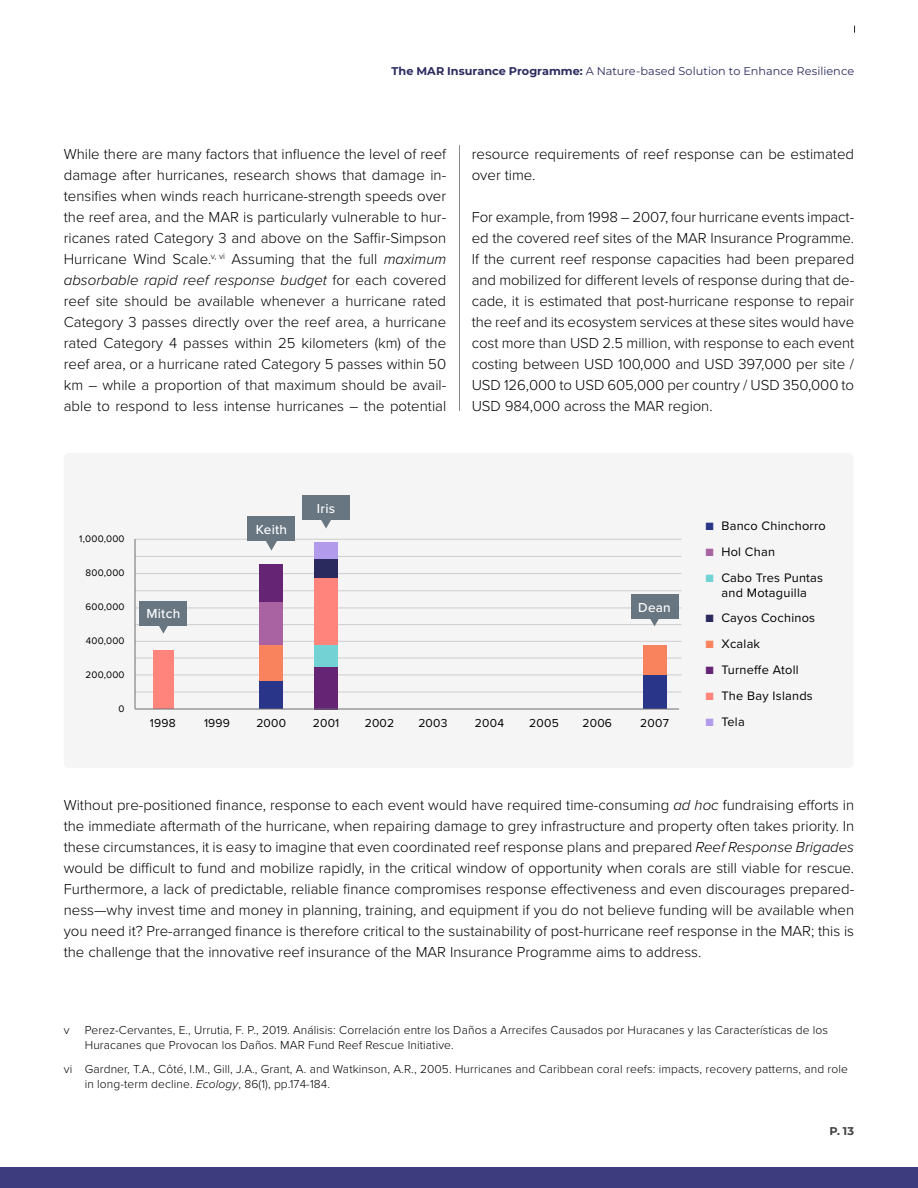
<style>
.page{position:relative;width:918px;height:1188px;background:#fff}
.page>*{position:absolute;margin:0;border:0;box-sizing:border-box;transform-origin:0 0}
.t1{font:300 15px/21px "Proxima Nova";color:#000;text-align:justify}
.t2{font:500 13.5px "Proxima Nova";letter-spacing:.02em;color:#fff}
.t3{font:12.75px/15px "Proxima Nova";letter-spacing:.02em;color:#000;text-align:center}
.t4{font:300 12px/15px "Proxima Nova";letter-spacing:.01em;color:#000}
.t5{font:12px "Proxima Nova";letter-spacing:.02em;color:#000}
.t6{font:11.25px "Montserrat";letter-spacing:.005em;color:#2b2a5e}
.t7{font:700 11.25px "Montserrat";color:#434141}
.t8{font:9.9px "Proxima Nova";letter-spacing:.02em;color:#000}
.s1{font-weight:700}
.s2{font-style:italic}
.s3{color:#283589}
.s4{color:#a963a2}
.s5{color:#73d2d3}
.s6{color:#2b2a5e}
.s7{color:#f9835c}
.s8{color:#652574}
.s9{color:#ff847b}
.s10{color:#b39beb}
</style>
<div class="page">
<div style="left:0;top:1167px;width:918px;height:21px;background:#3d3c7e"></div>
<div style="left:64px;top:453px;width:789px;height:315px;background:#f5f5f5;border-radius:5px"></div>
<hr style="left:135px;top:539px;width:547px;height:1px;background:#cdcdcd">
<hr style="left:135px;top:556px;width:547px;height:1px;background:#cdcdcd">
<hr style="left:135px;top:573px;width:547px;height:1px;background:#cdcdcd">
<hr style="left:135px;top:591px;width:547px;height:1px;background:#cdcdcd">
<hr style="left:135px;top:608px;width:547px;height:1px;background:#cdcdcd">
<hr style="left:135px;top:624px;width:547px;height:1px;background:#cdcdcd">
<hr style="left:135px;top:641px;width:547px;height:1px;background:#cdcdcd">
<hr style="left:135px;top:658px;width:547px;height:1px;background:#cdcdcd">
<hr style="left:135px;top:675px;width:547px;height:1px;background:#cdcdcd">
<hr style="left:135px;top:692px;width:547px;height:1px;background:#cdcdcd">
<hr style="left:459px;top:145px;width:1px;height:266px;background:#8b898e">
<div style="left:153px;top:650px;width:21px;height:59px;background:#ff847b"></div>
<div style="left:260px;top:680px;width:23px;height:29px;background:#283589"></div>
<div style="left:260px;top:645px;width:23px;height:35px;background:#f9835c"></div>
<div style="left:260px;top:602px;width:23px;height:43px;background:#a963a2"></div>
<div style="left:260px;top:564px;width:23px;height:38px;background:#652574"></div>
<div style="left:314px;top:666px;width:24px;height:43px;background:#652574"></div>
<div style="left:314px;top:645px;width:24px;height:21px;background:#73d2d3"></div>
<div style="left:314px;top:577px;width:24px;height:68px;background:#ff847b"></div>
<div style="left:314px;top:559px;width:24px;height:18px;background:#2b2a5e"></div>
<div style="left:314px;top:542px;width:24px;height:17px;background:#b39beb"></div>
<div style="left:643px;top:675px;width:23px;height:34px;background:#283589"></div>
<div style="left:643px;top:645px;width:23px;height:30px;background:#f9835c"></div>
<hr style="left:135px;top:539px;width:1px;height:170px;background:#6e6e72">
<div style="left:140px;top:601px;width:47px;height:25px;background:#687681"></div>
<div style="left:248px;top:516px;width:47px;height:25px;background:#687681"></div>
<div style="left:302px;top:495px;width:48px;height:25px;background:#687681"></div>
<div style="left:631px;top:594px;width:47px;height:25px;background:#687681"></div>
<svg style="left:650px;top:619px;width:9px;height:7px"></svg>
<svg style="left:321px;top:520px;width:10px;height:8px"></svg>
<svg style="left:266px;top:541px;width:11px;height:10px"></svg>
<svg style="left:159px;top:626px;width:9px;height:8px"></svg>
<hr style="left:135px;top:709px;width:544px;height:1px;background:#6e6e72">
<p class="t6" style="left:392px;top:63px;width:464px"><span class="s1">The MAR Insurance Programme:</span> A Nature-based Solution to Enhance Resilience</p>
<p class="t1" style="left:64px;top:143px;width:384px">While there are many factors that influence the level of reef damage after hurricanes, research shows that damage in&shy;tensifies when winds reach hurricane-strength speeds over the reef area, and the MAR is particularly vulnerable to hur&shy;ricanes rated Category 3 and above on the Saffir-Simpson Hurricane Wind Scale.<sup>v,</sup> <sup>vi</sup> Assuming that the full <span class="s2">maximum absorbable rapid reef response budget</span> for each covered reef site should be available whenever a hurricane rated Category 3 passes directly over the reef area, a hurricane rated Category 4 passes within 25 kilometers (km) of the reef area, or a hurricane rated Category 5 passes within 50 km – while a proportion of that maximum should be avail&shy;able to respond to less intense hurricanes – the potential</p>
<p class="t1" style="left:472px;top:143px;width:384px">resource requirements of reef response can be estimated over time.</p>
<p class="t1" style="left:472px;top:206px;width:384px">For example, from 1998 – 2007, four hurricane events impact&shy;ed the covered reef sites of the MAR Insurance Programme.<br>If the current reef response capacities had been prepared and mobilized for different levels of response during that de&shy;cade, it is estimated that post-hurricane response to repair the reef and its ecosystem services at these sites would have cost more than USD 2.5 million, with response to each event costing between USD 100,000 and USD 397,000 per site / USD 126,000 to USD 605,000 per country / USD 350,000 to USD 984,000 across the MAR region.</p>
<p class="t8" style="left:79px;top:531px;width:47px">1,000,000</p>
<p class="t8" style="left:86px;top:565px;width:40px">800,000</p>
<p class="t8" style="left:86px;top:599px;width:41px">600,000</p>
<p class="t8" style="left:86px;top:633px;width:40px">400,000</p>
<p class="t8" style="left:86px;top:668px;width:41px">200,000</p>
<p class="t8" style="left:119px;top:702px;width:8px">0</p>
<p class="t2" style="left:147px;top:604px;width:35px">Mitch</p>
<p class="t2" style="left:256px;top:519px;width:33px">Keith</p>
<p class="t2" style="left:317px;top:498px;width:20px">Iris</p>
<p class="t2" style="left:638px;top:597px;width:34px">Dean</p>
<p class="t5" style="left:150px;top:714px;width:27px">1998</p>
<p class="t5" style="left:204px;top:714px;width:28px">1999</p>
<p class="t5" style="left:256px;top:714px;width:31px">2000</p>
<p class="t5" style="left:313px;top:714px;width:28px">2001</p>
<p class="t5" style="left:365px;top:714px;width:31px">2002</p>
<p class="t5" style="left:418px;top:714px;width:31px">2003</p>
<p class="t5" style="left:475px;top:714px;width:31px">2004</p>
<p class="t5" style="left:529px;top:714px;width:31px">2005</p>
<p class="t5" style="left:583px;top:714px;width:31px">2006</p>
<p class="t5" style="left:640px;top:714px;width:30px">2007</p>
<p class="t3" style="left:706px;top:518px;width:122px"><span class="s3">■</span> Banco Chinchorro</p>
<p class="t3" style="left:706px;top:543px;width:71px"><span class="s4">■</span> Hol Chan</p>
<p class="t3" style="left:706px;top:569px;width:119px"><span class="s5">■</span> Cabo Tres Puntas and Motaguilla</p>
<p class="t3" style="left:706px;top:610px;width:111px"><span class="s6">■</span> Cayos Cochinos</p>
<p class="t3" style="left:706px;top:636px;width:56px"><span class="s7">■</span> Xcalak</p>
<p class="t3" style="left:706px;top:662px;width:95px"><span class="s8">■</span> Turneffe Atoll</p>
<p class="t3" style="left:706px;top:688px;width:109px"><span class="s9">■</span> The Bay Islands</p>
<p class="t3" style="left:706px;top:714px;width:41px"><span class="s10">■</span> Tela</p>
<p class="t1" style="left:64px;top:794px;width:792px">Without pre-positioned finance, response to each event would have required time-consuming <span class="s2">ad hoc</span> fundraising efforts in the immediate aftermath of the hurricane, when repairing damage to grey infrastructure and property often takes priority. In these circumstances, it is easy to imagine that even coordinated reef response plans and prepared <span class="s2">Reef Response Brigades </span>would be difficult to fund and mobilize rapidly, in the critical window of opportunity when corals are still viable for rescue.<br>Furthermore, a lack of predictable, reliable finance compromises response effectiveness and even discourages prepared&shy;ness—why invest time and money in planning, training, and equipment if you do not believe funding will be available when you need it? Pre-arranged finance is therefore critical to the sustainability of post-hurricane reef response in the MAR; this is the challenge that the innovative reef insurance of the MAR Insurance Programme aims to address.</p>
<p class="t4" style="left:64px;top:1022px;width:7px">v</p>
<p class="t4" style="left:85px;top:1022px;width:745px">Perez-Cervantes, E., Urrutia, F. P., 2019. Análisis: Correlación entre los Daños a Arrecifes Causados por Huracanes y las Características de los<br>Huracanes que Provocan los Daños. MAR Fund Reef Rescue Initiative.</p>
<p class="t4" style="left:85px;top:1061px;width:765px;text-indent:-21px">vi Gardner, T.A., Côté, I.M., Gill, J.A., Grant, A. and Watkinson, A.R., 2005. Hurricanes and Caribbean coral reefs: impacts, recovery patterns, and role in long-term decline. <span class="s2">Ecology</span>, 86(1), pp.174-184.</p>
<p class="t7" style="left:830px;top:1124px;width:26px">P. 13</p>
</div>
